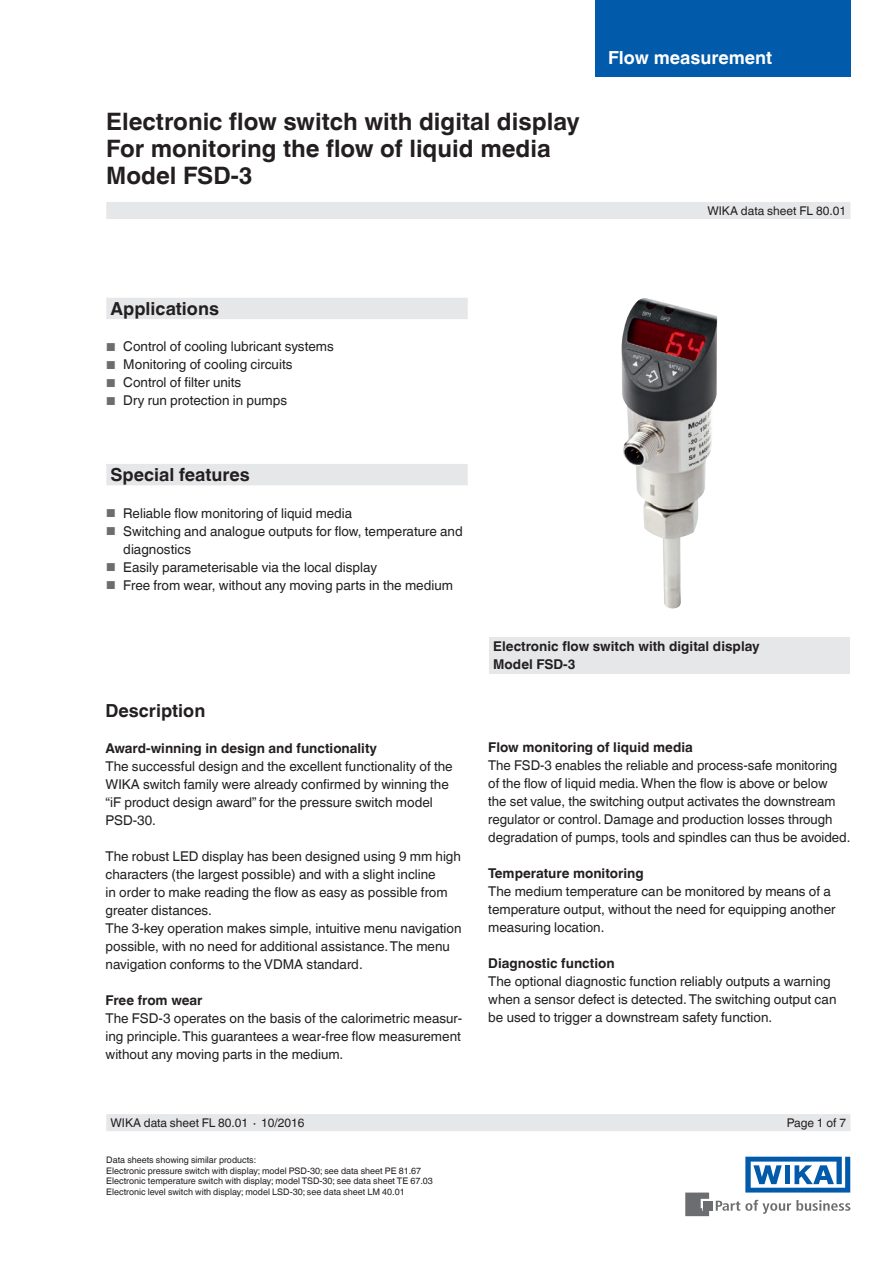
<style>
.page{position:relative;width:893px;height:1263px;background:#fff}
.page>*{position:absolute;margin:0;border:0;box-sizing:border-box;transform-origin:0 0}
.t1{font:700 24px/27px "Helvetica World";color:#231f20}
.t2{font:700 18px "Helvetica World";color:#231f20}
.t3{font:700 18px "Helvetica World";color:#fff}
.t4{font:13.5px/18px "Helvetica World";color:#231f20}
.t5{font:700 13.5px/18px "Helvetica World";color:#231f20}
.t6{font:12px "Helvetica World";color:#231f20}
.t7{font:9px/10.5px "Helvetica World";color:#231f20}
.s1{font-size:11.55px;color:#6c6d70}
</style>
<div class="page">
<svg style="left:716px;top:1200px;width:134px;height:14px"></svg>
<div style="left:703px;top:1201px;width:9px;height:9px;background:#6c6d70"></div>
<svg style="left:685px;top:1192px;width:24px;height:24px"></svg>
<svg style="left:745px;top:1157px;width:105px;height:35px"></svg>
<div style="left:595px;top:0;width:255px;height:77px;background:#015aaa"></div>
<div style="left:106px;top:202px;width:744px;height:17px;background:#e6e7e9"></div>
<div style="left:106px;top:1114px;width:744px;height:17px;background:#e6e7e9"></div>
<svg style="left:106px;top:298px;width:362px;height:187px"></svg>
<div style="left:489px;top:637px;width:361px;height:36px;background:#e6e7e9"></div>
<img style="left:621px;top:298px;width:96px;height:310px">
<h1 class="t1" style="left:106px;top:108px;width:475px">Electronic flow switch with digital display<br>For monitoring the flow of liquid media<br>Model FSD-3</h1>
<h2 class="t3" style="left:608px;top:47px;width:165px">Flow measurement</h2>
<p class="t6" style="left:707px;top:204px;width:140px">WIKA data sheet FL 80.01</p>
<h2 class="t2" style="left:111px;top:298px;width:110px">Applications</h2>
<p class="t4" style="left:106px;top:338px;width:229px"><span class="s1">■</span> Control of cooling lubricant systems</p>
<p class="t4" style="left:106px;top:356px;width:188px"><span class="s1">■</span> Monitoring of cooling circuits</p>
<p class="t4" style="left:106px;top:374px;width:137px"><span class="s1">■</span> Control of filter units</p>
<p class="t4" style="left:106px;top:392px;width:182px"><span class="s1">■</span> Dry run protection in pumps</p>
<h2 class="t2" style="left:111px;top:464px;width:141px">Special features</h2>
<p class="t4" style="left:106px;top:504px;width:247px"><span class="s1">■</span> Reliable flow monitoring of liquid media</p>
<p class="t4" style="left:123px;top:522px;width:341px;text-indent:-17px"><span class="s1">■</span> Switching and analogue outputs for flow, temperature and diagnostics</p>
<p class="t4" style="left:106px;top:558px;width:272px"><span class="s1">■</span> Easily parameterisable via the local display</p>
<p class="t4" style="left:106px;top:576px;width:348px"><span class="s1">■</span> Free from wear, without any moving parts in the medium</p>
<h2 class="t2" style="left:106px;top:700px;width:101px">Description</h2>
<p class="t5" style="left:106px;top:739px;width:273px">Award-winning in design and functionality</p>
<p class="t4" style="left:106px;top:757px;width:349px">The successful design and the excellent functionality of the WIKA switch family were already confirmed by winning the “iF product design award” for the pressure switch model PSD-30.</p>
<p class="t4" style="left:106px;top:847px;width:357px">The robust LED display has been designed using 9 mm high characters (the largest possible) and with a slight incline<br>in order to make reading the flow as easy as possible from greater distances.<br>The 3-key operation makes simple, intuitive menu navigation possible, with no need for additional assistance. The menu navigation conforms to the VDMA standard.</p>
<p class="t5" style="left:106px;top:991px;width:98px">Free from wear</p>
<p class="t4" style="left:106px;top:1009px;width:358px;text-align:justify">The FSD-3 operates on the basis of the calorimetric measur&shy;ing principle. This guarantees a wear-free flow measurement without any moving parts in the medium.</p>
<p class="t6" style="left:111px;top:1116px;width:196px">WIKA data sheet FL 80.01 ∙ 10/2016</p>
<p class="t7" style="left:106px;top:1155px;width:328px">Data sheets showing similar products:<br>Electronic pressure switch with display; model PSD-30; see data sheet PE 81.67<br>Electronic temperature switch with display; model TSD-30; see data sheet TE 67.03<br>Electronic level switch with display; model LSD-30; see data sheet LM 40.01</p>
<p class="t5" style="left:493px;top:637px;width:268px">Electronic flow switch with digital display<br>Model FSD-3</p>
<p class="t5" style="left:488px;top:738px;width:206px">Flow monitoring of liquid media</p>
<p class="t4" style="left:488px;top:756px;width:364px">The FSD-3 enables the reliable and process-safe monitoring of the flow of liquid media. When the flow is above or below<br>the set value, the switching output activates the downstream regulator or control. Damage and production losses through degradation of pumps, tools and spindles can thus be avoided.</p>
<p class="t5" style="left:488px;top:864px;width:157px">Temperature monitoring</p>
<p class="t4" style="left:488px;top:882px;width:349px">The medium temperature can be monitored by means of a temperature output, without the need for equipping another measuring location.</p>
<p class="t5" style="left:488px;top:954px;width:128px">Diagnostic function</p>
<p class="t4" style="left:488px;top:972px;width:350px">The optional diagnostic function reliably outputs a warning when a sensor defect is detected. The switching output can be used to trigger a downstream safety function.</p>
<p class="t6" style="left:787px;top:1116px;width:61px">Page 1 of 7</p>
</div>
